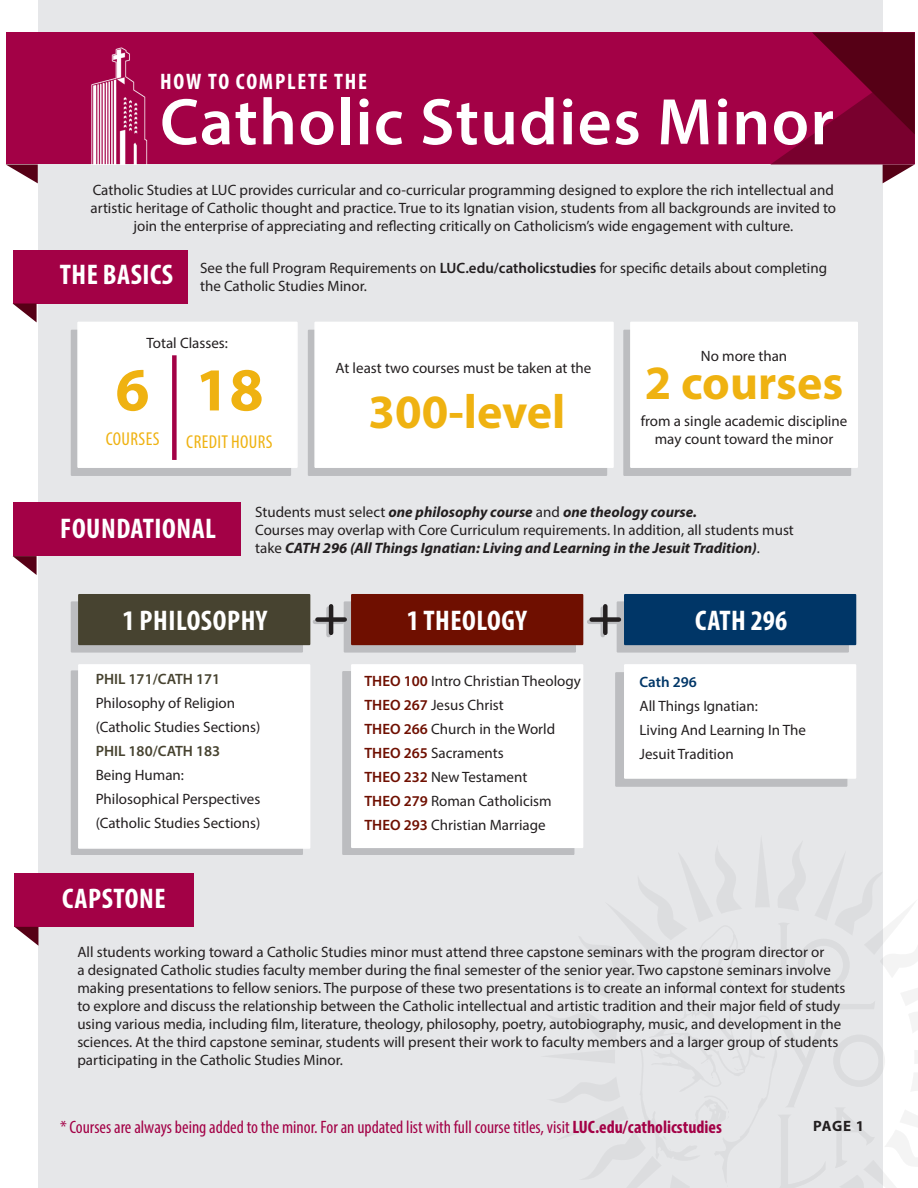
<style>
.page{position:relative;width:918px;height:1188px;background:#fff}
.page>*{position:absolute;margin:0;border:0;box-sizing:border-box;transform-origin:0 0}
.t1{font:600 66.45px "Myriad Pro";letter-spacing:.02em;color:#fff}
.t2{font:700 61.5px "Myriad Pro";color:#efb211}
.t3{font:700 48px "Myriad Pro";color:#efb211}
.t4{font:700 condensed 28.5px "Myriad Pro";letter-spacing:.02em;color:#fff}
.t5{font:700 condensed 22.5px "Myriad Pro";letter-spacing:.08em;color:#fff}
.t6{font:condensed 18.75px "Myriad Pro";letter-spacing:.02em;color:#efb211}
.t7{font:condensed 18px "Myriad Pro";color:#a30146}
.t8{font:15px/18px "Myriad Pro";color:#231f20}
.t9{font:italic 700 15px "Myriad Pro";color:#231f20}
.t10{font:600 15px "Myriad Pro";color:#474330}
.t11{font:600 15px "Myriad Pro";color:#003667}
.t12{font:700 15px "Myriad Pro";color:#231f20}
.s1{font-weight:600}
.s2{font-weight:400;font-style:normal}
.s3{font-weight:700;font-style:italic}
.s4{font-weight:600;color:#6f0f00}
.s5{font-weight:700}
</style>
<div class="page">
<div style="left:38px;top:0;width:845px;height:1188px;background:#e6e7e9"></div>
<svg style="left:574px;top:848px;width:344px;height:340px"></svg>
<div style="left:6px;top:32px;width:909px;height:132px;background:#a30146"></div>
<svg style="left:6px;top:164px;width:32px;height:19px"></svg>
<svg style="left:770px;top:32px;width:145px;height:151px"></svg>
<img style="left:91px;top:47px;width:57px;height:117px">
<div style="left:342px;top:671px;width:232px;height:184px;background:#bcbdc0"></div>
<div style="left:615px;top:672px;width:232px;height:115px;background:#bcbdc0"></div>
<div style="left:71px;top:330px;width:220px;height:146px;background:#bcbdc0"></div>
<div style="left:623px;top:330px;width:228px;height:146px;background:#bcbdc0;border:2px solid #bcbdc0"></div>
<div style="left:308px;top:330px;width:299px;height:146px;background:#bcbdc0"></div>
<div style="left:13px;top:250px;width:175px;height:54px;background:#a30146"></div>
<div style="left:13px;top:502px;width:227px;height:54px;background:#a30146"></div>
<svg style="left:13px;top:304px;width:24px;height:18px"></svg>
<svg style="left:13px;top:556px;width:24px;height:19px"></svg>
<div style="left:77px;top:322px;width:221px;height:146px;background:#fff"></div>
<svg style="left:71px;top:601px;width:232px;height:52px;background:#bbbcbf"></svg>
<div style="left:78px;top:594px;width:232px;height:51px;background:#474330"></div>
<div style="left:71px;top:670px;width:232px;height:185px;background:#bcbdc0"></div>
<div style="left:78px;top:664px;width:232px;height:185px;background:#fff"></div>
<svg style="left:344px;top:601px;width:232px;height:52px;background:#bcbbbe"></svg>
<div style="left:351px;top:594px;width:232px;height:51px;background:#6f0f00"></div>
<div style="left:351px;top:664px;width:232px;height:184px;background:#fff"></div>
<svg style="left:617px;top:601px;width:232px;height:52px;background:#babbbf"></svg>
<div style="left:624px;top:594px;width:232px;height:51px;background:#003667"></div>
<div style="left:624px;top:664px;width:232px;height:115px;background:#fff;border:2px solid #fff"></div>
<div style="left:630px;top:322px;width:228px;height:146px;background:#fff"></div>
<div style="left:314px;top:322px;width:300px;height:146px;background:#fff"></div>
<hr style="left:315px;top:620px;width:27px;height:4px;background:#bcbdc0">
<svg style="left:326px;top:609px;width:5px;height:26px"></svg>
<div style="left:317px;top:617px;width:28px;height:5px;background:#231f20"></div>
<hr style="left:329px;top:606px;width:4px;height:27px;background:#231f20">
<hr style="left:589px;top:620px;width:27px;height:4px;background:#bcbdc0">
<hr style="left:601px;top:609px;width:4px;height:26px;background:#bcbdc0">
<div style="left:592px;top:617px;width:27px;height:5px;background:#231f20"></div>
<div style="left:603px;top:606px;width:5px;height:27px;background:#231f20"></div>
<div style="left:14px;top:873px;width:180px;height:54px;background:#a30146"></div>
<svg style="left:15px;top:927px;width:23px;height:19px"></svg>
<div style="left:172px;top:355px;width:5px;height:105px;background:#a30146"></div>
<h3 class="t5" style="left:160px;top:67px;width:208px">HOW TO COMPLETE THE</h3>
<h1 class="t1" style="left:160px;top:80px;width:676px">Catholic Studies Minor</h1>
<p class="t8" style="left:91px;top:180px;width:747px;text-align:center">Catholic Studies at LUC provides curricular and co-curricular programming designed to explore the rich intellectual and artistic heritage of Catholic thought and practice. True to its Ignatian vision, students from all backgrounds are invited to join the enterprise of appreciating and reflecting critically on Catholicism’s wide engagement with culture.</p>
<p class="t4" style="left:60px;top:257px;width:115px">THE BASICS</p>
<p class="t8" style="left:200px;top:259px;width:629px">See the full Program Requirements on <span class="s1">LUC.edu/catholicstudies</span> for specific details about completing</p>
<p class="t8" style="left:200px;top:277px;width:168px">the Catholic Studies Minor.</p>
<p class="t8" style="left:146px;top:334px;width:83px">Total Classes:</p>
<p class="t2" style="left:115px;top:350px;width:36px">6</p>
<p class="t2" style="left:195px;top:350px;width:70px">18</p>
<p class="t6" style="left:106px;top:427px;width:55px">COURSES</p>
<p class="t6" style="left:186px;top:430px;width:88px">CREDIT HOURS</p>
<p class="t8" style="left:335px;top:358px;width:258px">At least two courses must be taken at the</p>
<p class="t3" style="left:368px;top:381px;width:198px">300-level</p>
<p class="t8" style="left:701px;top:347px;width:88px">No more than</p>
<p class="t3" style="left:645px;top:351px;width:200px">2 courses</p>
<p class="t8" style="left:641px;top:412px;width:208px;text-align:center">from a single academic discipline may count toward the minor</p>
<p class="t4" style="left:60px;top:510px;width:157px">FOUNDATIONAL</p>
<p class="t9" style="left:255px;top:502px;width:443px"><span class="s2">Students must select</span> one philosophy course <span class="s2">and</span> one theology course.</p>
<p class="t8" style="left:255px;top:521px;width:540px">Courses may overlap with Core Curriculum requirements. In addition, all students must take <span class="s3">CATH 296 (All Things Ignatian: Living and Learning in the Jesuit Tradition)</span>.</p>
<p class="t4" style="left:123px;top:603px;width:146px">1 PHILOSOPHY</p>
<p class="t4" style="left:407px;top:603px;width:122px">1 THEOLOGY</p>
<p class="t4" style="left:695px;top:603px;width:94px">CATH 296</p>
<p class="t10" style="left:96px;top:670px;width:126px">PHIL 171/CATH 171</p>
<p class="t8" style="left:96px;top:694px;width:141px">Philosophy of Religion</p>
<p class="t8" style="left:96px;top:718px;width:166px">(Catholic Studies Sections)</p>
<p class="t10" style="left:96px;top:742px;width:126px">PHIL 180/CATH 183</p>
<p class="t8" style="left:96px;top:766px;width:90px">Being Human:</p>
<p class="t8" style="left:96px;top:790px;width:166px">Philosophical Perspectives</p>
<p class="t8" style="left:96px;top:814px;width:166px">(Catholic Studies Sections)</p>
<p class="t8" style="left:364px;top:672px;width:218px"><span class="s4">THEO 100</span> Intro Christian Theology</p>
<p class="t8" style="left:364px;top:696px;width:141px"><span class="s4">THEO 267</span> Jesus Christ</p>
<p class="t8" style="left:364px;top:720px;width:192px"><span class="s4">THEO 266</span> Church in the World</p>
<p class="t8" style="left:364px;top:744px;width:141px"><span class="s4">THEO 265</span> Sacraments</p>
<p class="t8" style="left:364px;top:768px;width:164px"><span class="s4">THEO 232</span> New Testament</p>
<p class="t8" style="left:364px;top:789px;width:189px;line-height:24px"><span class="s4">THEO 279</span> Roman Catholicism<br><span class="s4">THEO 293</span> Christian Marriage</p>
<p class="t11" style="left:640px;top:673px;width:59px">Cath 296</p>
<p class="t8" style="left:640px;top:697px;width:120px">All Things Ignatian:</p>
<p class="t8" style="left:640px;top:718px;width:168px;line-height:24px">Living And Learning In The<br>Jesuit Tradition</p>
<p class="t4" style="left:62px;top:881px;width:105px">CAPSTONE</p>
<p class="t8" style="left:77px;top:943px;width:770px">All students working toward a Catholic Studies minor must attend three capstone seminars with the program director or<br>a designated Catholic studies faculty member during the final semester of the senior year. Two capstone seminars involve making presentations to fellow seniors. The purpose of these two presentations is to create an informal context for students to explore and discuss the relationship between the Catholic intellectual and artistic tradition and their major field of study using various media, including film, literature, theology, philosophy, poetry, autobiography, music, and development in the sciences. At the third capstone seminar, students will present their work to faculty members and a larger group of students participating in the Catholic Studies Minor.</p>
<p class="t7" style="left:60px;top:1116px;width:663px">* Courses are always being added to the minor. For an updated list with full course titles, visit <span class="s5">LUC.edu/catholicstudies</span></p>
<p class="t12" style="left:813px;top:1116px;width:52px">PAGE 1</p>
</div>
